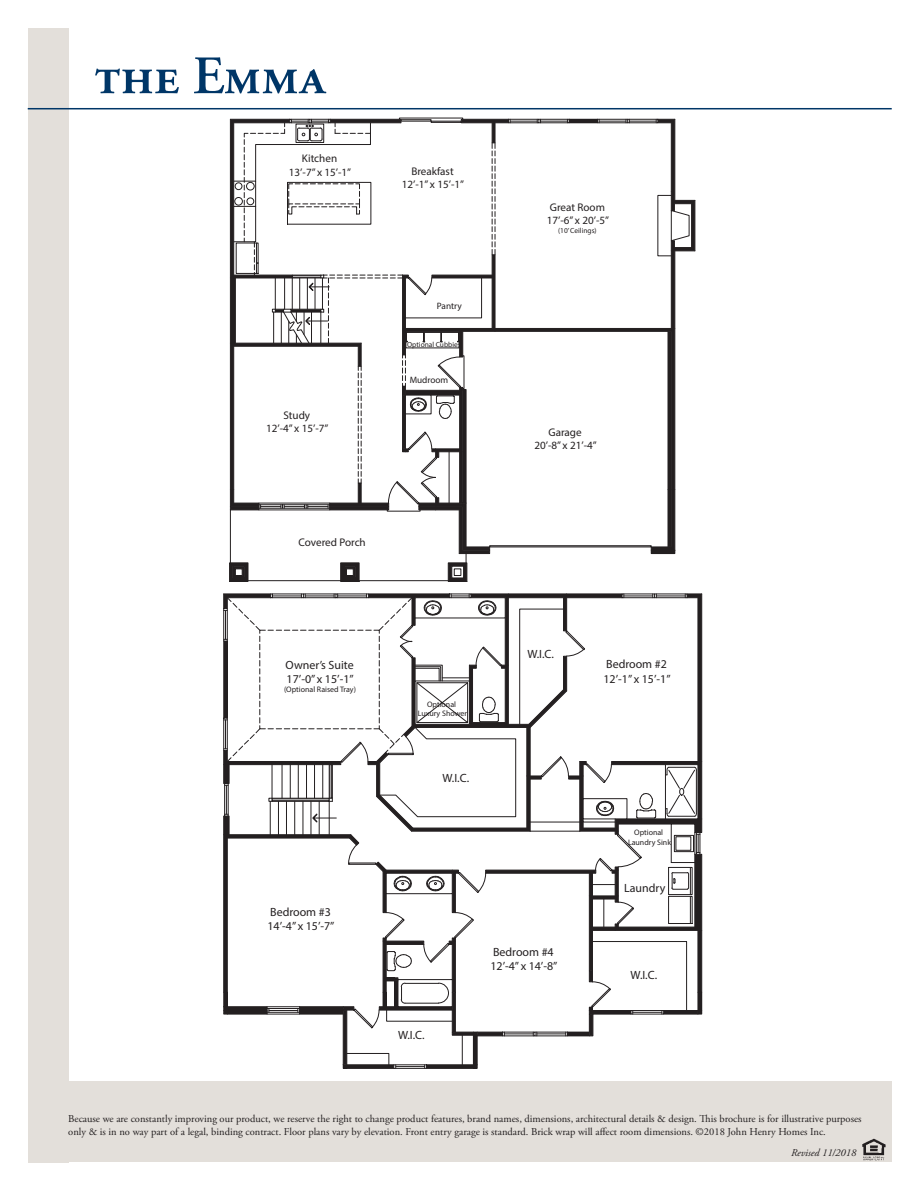
<style>
.page{position:relative;width:918px;height:1188px;background:#fff}
.page>*{position:absolute;margin:0;border:0;box-sizing:border-box;transform-origin:0 0}
.t1{font:600 54px "Adobe Garamond Pro";color:#003667}
.t2{font:12px/14.4px "Myriad Pro";color:#231f20}
.t3{font:11.1px/13.4px "Myriad Pro";color:#231f20;text-align:center}
.t4{font:10.5px/13.5px "Adobe Garamond Pro";color:#231f20}
.t5{font:italic 10.5px "Adobe Garamond Pro";color:#231f20}
.t6{font:9.3px "Myriad Pro";color:#231f20}
.t7{font:7.95px/9.6px "Myriad Pro";color:#231f20;text-align:center}
.t8{font:7.35px "Myriad Pro";color:#231f20}
</style>
<div class="page">
<div style="left:68px;top:1082px;width:824px;height:80px;background:#e3dfda"></div>
<div style="left:28px;top:28px;width:40px;height:1134px;background:#e3dfda"></div>
<hr style="left:28px;top:108px;width:864px;height:1px;background:#003667">
<hr style="left:695px;top:200px;width:1px;height:51px;background:#231f20">
<svg style="left:229px;top:119px;width:466px;height:463px"></svg>
<hr style="left:259px;top:510px;width:71px;height:1px;background:#231f20">
<hr style="left:259px;top:503px;width:71px;height:1px;background:#231f20">
<img style="left:862px;top:1138px;width:24px;height:23px">
<svg style="left:223px;top:594px;width:479px;height:475px"></svg>
<hr style="left:267px;top:1014px;width:33px;height:1px;background:#231f20">
<hr style="left:267px;top:1006px;width:33px;height:1px;background:#231f20">
<p class="t1" style="left:94px;top:45px;width:233px">the Emma</p>
<p class="t3" style="left:289px;top:152px;width:64px">Kitchen<br>13’-7” x 15’-1”</p>
<p class="t3" style="left:402px;top:164px;width:64px">Breakfast<br>12’-1” x 15’-1”</p>
<p class="t3" style="left:266px;top:408px;width:64px">Study<br>12’-4” x 15’-7”</p>
<p class="t3" style="left:299px;top:536px;width:69px">Covered Porch</p>
<p class="t6" style="left:437px;top:300px;width:26px">Pantry</p>
<p class="t8" style="left:407px;top:340px;width:55px">Optional Cubbies</p>
<p class="t6" style="left:410px;top:374px;width:40px">Mudroom</p>
<p class="t3" style="left:547px;top:200px;width:64px;text-align:left">Great Room<br>17’-6” x 20’-5”</p>
<p class="t8" style="left:558px;top:226px;width:40px">(10’ Ceilings)</p>
<p class="t3" style="left:534px;top:425px;width:64px">Garage<br>20’-8” x 21’-4”</p>
<p class="t2" style="left:286px;top:657px;width:70px">Owner’s Suite<br>17’-0” x 15’-1”</p>
<p class="t7" style="left:284px;top:684px;width:73px">(Optional Raised Tray)</p>
<p class="t7" style="left:418px;top:699px;width:51px">Optional<br>Luxury Shower</p>
<p class="t2" style="left:443px;top:771px;width:28px">W.I.C.</p>
<p class="t2" style="left:527px;top:646px;width:28px">W.I.C.</p>
<p class="t2" style="left:268px;top:904px;width:69px">Bedroom #3<br>14’-4” x 15’-7”</p>
<p class="t2" style="left:398px;top:1028px;width:28px">W.I.C.</p>
<p class="t2" style="left:490px;top:945px;width:69px">Bedroom #4<br>12’-4” x 14’-8”</p>
<p class="t2" style="left:604px;top:657px;width:69px">Bedroom #2<br>12’-1” x 15’-1”</p>
<p class="t7" style="left:628px;top:828px;width:45px">Optional<br>Laundry Sink</p>
<p class="t2" style="left:624px;top:881px;width:43px">Laundry</p>
<p class="t2" style="left:631px;top:968px;width:28px">W.I.C.</p>
<p class="t4" style="left:68px;top:1112px;width:795px">Because we are constantly improving our product, we reserve the right to change product features, brand names, dimensions, architectural details &amp; design. This brochure is for illustrative purposes only &amp; is in no way part of a legal, binding contract. Floor plans vary by elevation. Front entry garage is standard. Brick wrap will affect room dimensions. ©2018 John Henry Homes Inc.</p>
<p class="t5" style="left:791px;top:1147px;width:67px">Revised 11/2018</p>
</div>
